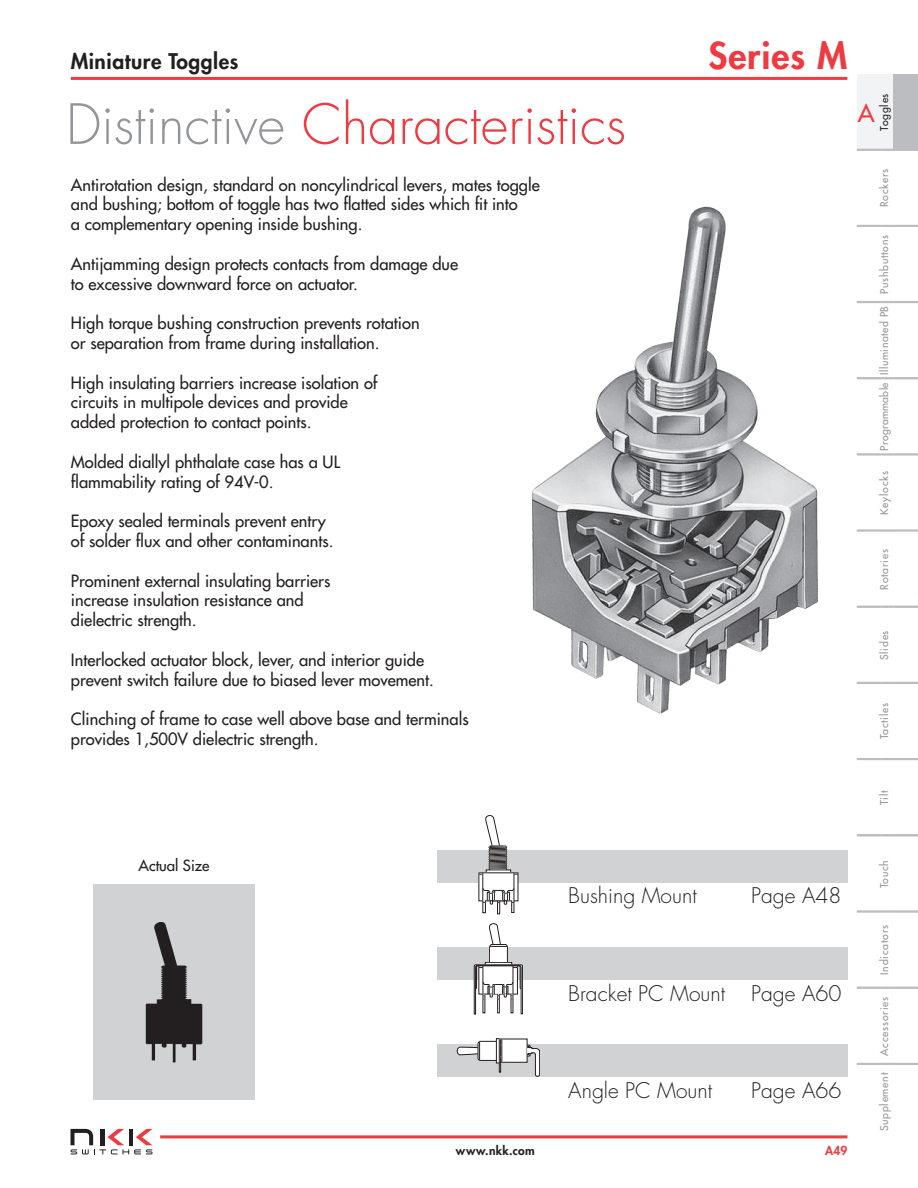
<style>
.page{position:relative;width:918px;height:1188px;background:#fff}
.page>*{position:absolute;margin:0;border:0;box-sizing:border-box;transform-origin:0 0}
.t1{font:300 54px "Futura Std";color:#ee3a41}
.t2{font:800 36px "Futura Std";letter-spacing:.025em;color:#ee3a41}
.t3{font:500 24px "Futura Std";color:#ee3a41}
.t4{font:300 21px "Futura Std";color:#231f20}
.t5{font:800 21px "Futura Std";letter-spacing:.025em;color:#231f20}
.t6{font:500 16.5px/19.8px "Futura Std";color:#231f20}
.t7{font:500 15px "Futura Std";color:#231f20}
.t8{font:800 12px "Futura Std";letter-spacing:.035em;color:#231f20}
.t9{font:800 12px "Futura Std";color:#ee3a41}
.t10{font:500 10.5px "Futura Std";letter-spacing:.075em;color:#939598}
.t11{font:500 10.5px "Futura Std";letter-spacing:.05em;color:#939598}
.t12{font:500 10.5px "Futura Std";letter-spacing:.025em;color:#939598}
.t13{font:500 10.5px "Futura Std";letter-spacing:.075em;color:#231f20}
.s1{color:#939598}
</style>
<div class="page">
<hr style="left:71px;top:77px;width:776px;height:3px;background:#ee3a41">
<svg style="left:71px;top:1129px;width:82px;height:25px"></svg>
<hr style="left:160px;top:1135px;width:687px;height:3px;background:#ee3a41">
<hr style="left:857px;top:911px;width:24px;height:2px;background:#bcbdc0">
<hr style="left:893px;top:911px;width:25px;height:2px;background:#bcbdc0">
<svg style="left:857px;top:987px;width:36px;height:2px"></svg>
<hr style="left:893px;top:987px;width:25px;height:2px;background:#bcbdc0">
<svg style="left:857px;top:1063px;width:61px;height:2px"></svg>
<hr style="left:857px;top:454px;width:24px;height:2px;background:#bcbdc0">
<hr style="left:857px;top:529px;width:24px;height:2px;background:#bcbdc0">
<hr style="left:893px;top:454px;width:25px;height:2px;background:#bcbdc0">
<hr style="left:893px;top:529px;width:25px;height:2px;background:#bcbdc0">
<hr style="left:857px;top:530px;width:24px;height:2px;background:#bcbdc0">
<svg style="left:881px;top:529px;width:12px;height:3px"></svg>
<hr style="left:893px;top:530px;width:25px;height:2px;background:#bcbdc0">
<svg style="left:857px;top:301px;width:61px;height:2px"></svg>
<svg style="left:857px;top:606px;width:36px;height:2px"></svg>
<hr style="left:893px;top:606px;width:25px;height:2px;background:#bcbdc0">
<svg style="left:857px;top:682px;width:61px;height:2px"></svg>
<hr style="left:857px;top:453px;width:24px;height:2px;background:#bcbdc0">
<svg style="left:881px;top:453px;width:12px;height:3px"></svg>
<svg style="left:857px;top:377px;width:61px;height:2px"></svg>
<hr style="left:893px;top:453px;width:25px;height:2px;background:#bcbdc0">
<svg style="left:857px;top:74px;width:61px;height:77px"></svg>
<hr style="left:893px;top:149px;width:25px;height:2px;background:#bcbdc0">
<svg style="left:857px;top:225px;width:61px;height:2px"></svg>
<hr style="left:857px;top:910px;width:24px;height:2px;background:#bcbdc0">
<svg style="left:881px;top:910px;width:12px;height:3px"></svg>
<hr style="left:893px;top:910px;width:25px;height:2px;background:#bcbdc0">
<svg style="left:857px;top:834px;width:36px;height:2px"></svg>
<svg style="left:857px;top:758px;width:61px;height:2px"></svg>
<hr style="left:893px;top:834px;width:25px;height:2px;background:#bcbdc0">
<img style="left:531px;top:206px;width:287px;height:508px">
<div style="left:437px;top:850px;width:410px;height:32px;background:#d1d2d4"></div>
<div style="left:437px;top:1044px;width:410px;height:33px;background:#d1d2d4"></div>
<div style="left:437px;top:947px;width:410px;height:33px;background:#d1d2d4"></div>
<svg style="left:457px;top:1038px;width:83px;height:39px"></svg>
<svg style="left:474px;top:923px;width:49px;height:91px"></svg>
<svg style="left:479px;top:815px;width:39px;height:99px"></svg>
<div style="left:93px;top:884px;width:162px;height:216px;background:#d1d2d4"></div>
<svg style="left:146px;top:922px;width:56px;height:140px"></svg>
<p class="t5" style="left:71px;top:51px;width:169px">Miniature Toggles</p>
<h2 class="t2" style="left:709px;top:38px;width:140px">Series M</h2>
<h1 class="t1" style="left:66px;top:99px;width:562px"><span class="s1">Distinctive</span> Characteristics</h1>
<p class="t6" style="left:71px;top:176px;width:470px">Antirotation design, standard on noncylindrical levers, mates toggle and bushing; bottom of toggle has two flatted sides which fit into<br>a complementary opening inside bushing.</p>
<p class="t6" style="left:71px;top:255px;width:389px">Antijamming design protects contacts from damage due to excessive downward force on actuator.</p>
<p class="t6" style="left:71px;top:314px;width:350px">High torque bushing construction prevents rotation or separation from frame during installation.</p>
<p class="t6" style="left:71px;top:374px;width:308px">High insulating barriers increase isolation of circuits in multipole devices and provide added protection to contact points.</p>
<p class="t6" style="left:71px;top:453px;width:271px">Molded diallyl phthalate case has a UL flammability rating of 94V-0.</p>
<p class="t6" style="left:71px;top:512px;width:264px">Epoxy sealed terminals prevent entry of solder flux and other contaminants.</p>
<p class="t6" style="left:71px;top:572px;width:261px">Prominent external insulating barriers increase insulation resistance and dielectric strength.</p>
<p class="t6" style="left:71px;top:651px;width:365px">Interlocked actuator block, lever, and interior guide prevent switch failure due to biased lever movement.</p>
<p class="t6" style="left:71px;top:710px;width:399px">Clinching of frame to case well above base and terminals provides 1,500V dielectric strength.</p>
<h3 class="t3" style="left:858px;top:101px;width:18px">A</h3>
<p class="t13" style="left:879px;top:131px;width:39px;rotate:-90deg">Toggles</p>
<p class="t10" style="left:879px;top:207px;width:40px;rotate:-90deg">Rockers</p>
<p class="t10" style="left:879px;top:294px;width:61px;rotate:-90deg">Pushbuttons</p>
<p class="t11" style="left:879px;top:375px;width:70px;rotate:-90deg">Illuminated PB</p>
<p class="t12" style="left:879px;top:451px;width:70px;rotate:-90deg">Programmable</p>
<p class="t10" style="left:879px;top:515px;width:45px;rotate:-90deg">Keylocks</p>
<p class="t10" style="left:879px;top:590px;width:42px;rotate:-90deg">Rotaries</p>
<p class="t10" style="left:879px;top:660px;width:31px;rotate:-90deg">Slides</p>
<p class="t10" style="left:879px;top:739px;width:38px;rotate:-90deg">Tactiles</p>
<p class="t10" style="left:879px;top:805px;width:16px;rotate:-90deg">Tilt</p>
<p class="t7" style="left:139px;top:858px;width:73px">Actual Size</p>
<p class="t4" style="left:568px;top:885px;width:130px">Bushing Mount</p>
<p class="t4" style="left:751px;top:885px;width:92px">Page A48</p>
<p class="t4" style="left:568px;top:983px;width:275px">Bracket PC Mount Page A60</p>
<p class="t4" style="left:568px;top:1081px;width:145px">Angle PC Mount</p>
<p class="t4" style="left:751px;top:1081px;width:92px">Page A66</p>
<p class="t8" style="left:456px;top:1144px;width:81px">www.nkk.com</p>
<p class="t9" style="left:825px;top:1144px;width:24px">A49</p>
<p class="t10" style="left:879px;top:888px;width:30px;rotate:-90deg">Touch</p>
<p class="t10" style="left:879px;top:975px;width:51px;rotate:-90deg">Indicators</p>
<p class="t10" style="left:879px;top:1056px;width:60px;rotate:-90deg">Accessories</p>
<p class="t10" style="left:879px;top:1131px;width:60px;rotate:-90deg">Supplement</p>
</div>
